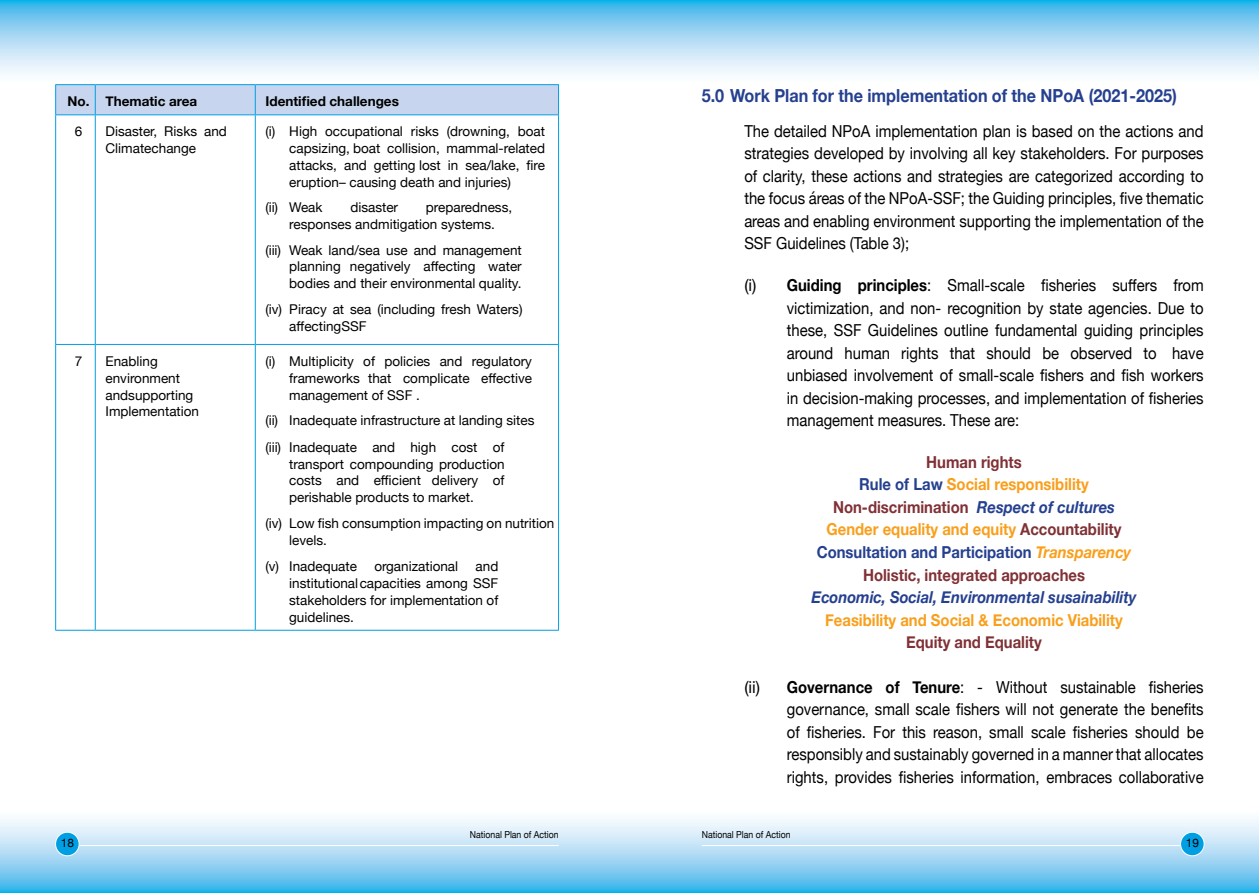
<style>
.page{position:relative;width:1259px;height:893px;background:#fff}
.page>*{position:absolute;margin:0;border:0;box-sizing:border-box;transform-origin:0 0}
.t1{font:700 18px "Helvetica Neue";color:#25408f;scale:.9 1}
.t2{font:16.5px/22.5px "Helvetica Neue";color:#000;text-align:justify}
.t3{font:16.5px/22.5px "Helvetica Neue";color:#000;text-align:justify;scale:.9 1}
.t4{font:700 16.5px/22.5px "Helvetica Neue";color:#803136;text-align:center;scale:.9 1}
.t5{font:italic 700 16.5px "Helvetica Neue";color:#25408f;scale:.9 1}
.t6{font:700 16.5px "Helvetica Neue";color:#f99f1c;scale:.9 1}
.t7{font:13.5px/16.8px "Helvetica Neue";color:#000}
.t8{font:700 13.5px "Helvetica Neue";color:#000}
.t9{font:11.85px "Helvetica Neue";color:#000}
.t10{font:9.6px "Helvetica Neue";color:#000;scale:.9 1}
.s1{font-weight:700}
.s2{color:#25408f}
.s3{color:#f99f1c}
.s4{font-style:italic;color:#25408f}
.s5{font-style:italic;color:#f99f1c}
</style>
<div class="page">
<svg style="left:0;top:818px;width:627px;height:75px"></svg>
<svg style="left:627px;top:818px;width:632px;height:75px"></svg>
<hr style="left:702px;top:845px;width:498px;height:1px;background:#fff">
<hr style="left:71px;top:845px;width:488px;height:1px;background:#fff">
<div style="left:56px;top:832px;width:23px;height:24px;background:#009fe3;border-radius:50%"></div>
<div style="left:55px;top:832px;width:24px;height:24px;border:1px solid #fff;border-radius:50%"></div>
<div style="left:1180px;top:832px;width:24px;height:24px;background:#009fe3;border-radius:50%"></div>
<div style="left:1180px;top:832px;width:24px;height:24px;border:1px solid #fff;border-radius:50%"></div>
<svg style="left:0;top:0;width:626px;height:75px"></svg>
<svg style="left:626px;top:0;width:633px;height:75px"></svg>
<hr style="left:55px;top:84px;width:40px;height:1px;background:#009fe3">
<hr style="left:95px;top:84px;width:160px;height:1px;background:#009fe3">
<hr style="left:255px;top:84px;width:304px;height:1px;background:#009fe3">
<div style="left:55px;top:85px;width:504px;height:29px;background:#c7d6ee"></div>
<hr style="left:55px;top:114px;width:40px;height:1px;background:#009fe3">
<hr style="left:55px;top:115px;width:1px;height:229px;background:#009fe3">
<hr style="left:95px;top:114px;width:160px;height:1px;background:#009fe3">
<hr style="left:95px;top:115px;width:1px;height:229px;background:#009fe3">
<hr style="left:255px;top:114px;width:304px;height:1px;background:#009fe3">
<hr style="left:255px;top:115px;width:1px;height:229px;background:#009fe3">
<hr style="left:558px;top:115px;width:1px;height:229px;background:#009fe3">
<hr style="left:55px;top:344px;width:40px;height:1px;background:#009fe3">
<hr style="left:55px;top:345px;width:1px;height:285px;background:#009fe3">
<hr style="left:95px;top:344px;width:160px;height:1px;background:#009fe3">
<hr style="left:95px;top:345px;width:1px;height:285px;background:#009fe3">
<hr style="left:255px;top:344px;width:304px;height:1px;background:#009fe3">
<hr style="left:255px;top:345px;width:1px;height:285px;background:#009fe3">
<hr style="left:558px;top:345px;width:1px;height:285px;background:#009fe3">
<hr style="left:55px;top:630px;width:40px;height:1px;background:#009fe3">
<hr style="left:95px;top:630px;width:160px;height:1px;background:#009fe3">
<hr style="left:255px;top:630px;width:304px;height:1px;background:#009fe3">
<p class="t8" style="left:67px;top:91px;width:131px">No. Thematic area</p>
<p class="t8" style="left:265px;top:91px;width:135px">Identified challenges</p>
<p class="t7" style="left:75px;top:124px;width:9px">6</p>
<p class="t7" style="left:105px;top:124px;width:123px">Disaster, Risks and<br>Climate change</p>
<p class="t7" style="left:289px;top:124px;width:257px;text-align:justify;text-indent:-24px">(i) High occupational risks (drowning, boat capsizing, boat collision, mammal-related attacks, and getting lost in sea/lake, fire eruption– causing death and injuries)</p>
<p class="t7" style="left:265px;top:200px;width:59px">(ii) Weak</p>
<p class="t7" style="left:350px;top:200px;width:49px">disaster</p>
<p class="t7" style="left:289px;top:200px;width:224px;text-indent:137px">preparedness, responses and mitigation systems.</p>
<p class="t7" style="left:289px;top:242px;width:234px;text-align:justify;text-indent:-24px">(iii) Weak land/sea use and management planning negatively affecting water bodies and their environmental quality.</p>
<p class="t7" style="left:289px;top:301px;width:235px;text-indent:-24px">(iv) Piracy at sea (including fresh Waters) affecting SSF</p>
<p class="t7" style="left:75px;top:353px;width:9px">7</p>
<p class="t7" style="left:106px;top:353px;width:95px">Enabling environment and supporting<br>Implementation</p>
<p class="t7" style="left:289px;top:353px;width:244px;text-align:justify;text-indent:-24px">(i) Multiplicity of policies and regulatory frameworks that complicate effective management of SSF .</p>
<p class="t7" style="left:265px;top:408px;width:270px;line-height:26.5px">(ii) Inadequate infrastructure at landing sites (iii) Inadequate and high cost of</p>
<p class="t7" style="left:289px;top:456px;width:217px;text-align:justify">transport compounding production costs and efficient delivery of perishable products to market.</p>
<p class="t7" style="left:289px;top:515px;width:267px;text-indent:-24px">(iv) Low fish consumption impacting on nutrition levels.</p>
<p class="t7" style="left:265px;top:559px;width:93px">(v) Inadequate</p>
<p class="t7" style="left:374px;top:559px;width:85px">organizational</p>
<p class="t7" style="left:289px;top:559px;width:211px;text-align:justify;text-indent:186px">and institutional capacities among SSF stakeholders for implementation of guidelines.</p>
<h1 class="t1" style="left:702px;top:81px;width:529px">5.0 Work Plan for the implementation of the NPoA (2021-2025)</h1>
<p class="t3" style="left:744px;top:121px;width:512px">The detailed NPoA implementation plan is based on the actions and strategies developed by involving all key stakeholders. For purposes of clarity, these actions and strategies are categorized according to the focus áreas of the NPoA-SSF; the Guiding principles, five thematic areas and enabling environment supporting the implementation of the SSF Guidelines (Table 3);</p>
<p class="t2" style="left:787px;top:275px;width:418px;text-indent:-43px">(i) <span class="s1">Guiding principles</span>: Small-scale fisheries suffers from victimization, and non- recognition by state agencies. Due to these, SSF Guidelines outline fundamental guiding principles around human rights that should be observed to have unbiased involvement of small-scale fishers and fish workers in decision-making processes, and implementation of fisheries management measures. These are:</p>
<p class="t4" style="left:816px;top:451px;width:351px">Human rights<br><span class="s2">Rule of Law</span> <span class="s3">Social responsibility </span>Non-discrimination <span class="s4">Respect of cultures </span><span class="s3">Gender equality and equity</span> Accountability <span class="s2">Consultation and Participation</span> <span class="s5">Transparency </span>Holistic, integrated approaches</p>
<p class="t5" style="left:811px;top:584px;width:363px">Economic, Social, Environmental susainability</p>
<p class="t6" style="left:825px;top:607px;width:332px">Feasibility and Social &amp; Economic Viability</p>
<p class="t4" style="left:906px;top:631px;width:152px">Equity and Equality</p>
<p class="t2" style="left:787px;top:677px;width:418px;text-indent:-43px">(ii) <span class="s1">Governance of Tenure</span>: - Without sustainable fisheries governance, small scale fishers will not generate the benefits of fisheries. For this reason, small scale fisheries should be responsibly and sustainably governed in a manner that allocates rights, provides fisheries information, embraces collaborative</p>
<p class="t10" style="left:470px;top:828px;width:100px">National Plan of Action</p>
<p class="t10" style="left:702px;top:828px;width:100px">National Plan of Action</p>
<p class="t9" style="left:61px;top:834px;width:15px">18</p>
<p class="t9" style="left:1185px;top:834px;width:15px">19</p>
</div>
